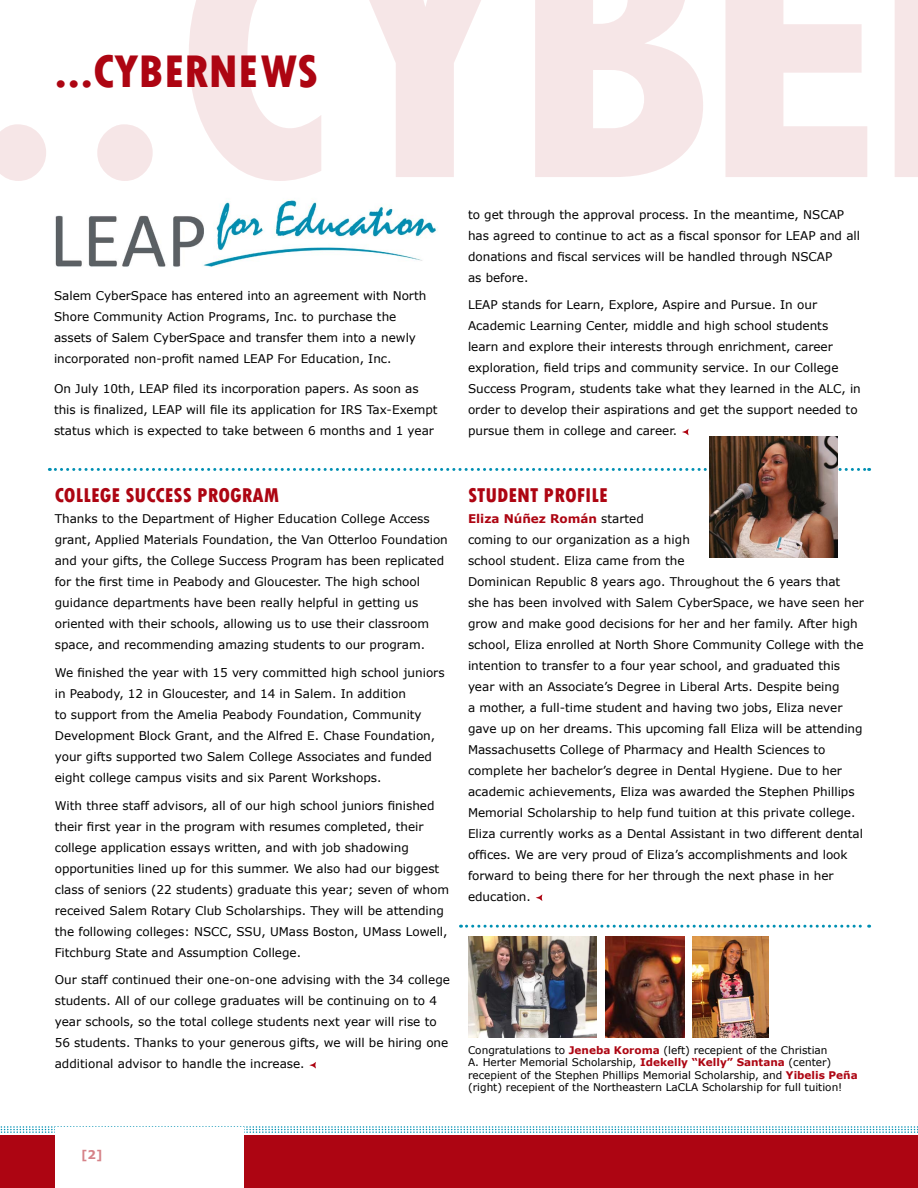
<style>
.page{position:relative;width:918px;height:1188px;background:#fff}
.page>*{position:absolute;margin:0;border:0;box-sizing:border-box;transform-origin:0 0}
.t1{font:800 condensed 48px "Tw Cen";color:#ad0512}
.t2{font:800 condensed 21px "Tw Cen";color:#ad0512}
.t3{font:12px/21px "Verdana";color:#000}
.t4{font:700 12px "Verdana";color:#d68288}
.t5{font:10.5px/12.6px "Verdana";color:#000}
.s1{font-weight:700;color:#ad0512}
</style>
<div class="page">
<svg style="left:0;top:1126px;width:918px;height:7px"></svg>
<div style="left:0;top:1135px;width:918px;height:53px;background:#ad0512"></div>
<div style="left:55px;top:1128px;width:189px;height:60px;background:#fff"></div>
<svg style="left:0;top:0;width:918px;height:181px"></svg>
<svg style="left:49px;top:468px;width:821px;height:3px"></svg>
<img style="left:55px;top:199px;width:383px;height:68px">
<svg style="left:309px;top:1062px;width:7px;height:7px"></svg>
<img style="left:710px;top:436px;width:128px;height:121px">
<img style="left:468px;top:937px;width:128px;height:101px">
<img style="left:606px;top:937px;width:78px;height:101px">
<img style="left:692px;top:936px;width:77px;height:101px">
<svg style="left:536px;top:894px;width:6px;height:7px"></svg>
<svg style="left:467px;top:925px;width:403px;height:3px"></svg>
<svg style="left:682px;top:429px;width:7px;height:6px"></svg>
<h1 class="t1" style="left:54px;top:43px;width:266px">...CYBERNEWS</h1>
<p class="t3" style="left:54px;top:285px;width:374px">Salem CyberSpace has entered into an agreement with North Shore Community Action Programs, Inc. to purchase the assets of Salem CyberSpace and transfer them into a newly incorporated non-profit named LEAP For Education, Inc.</p>
<p class="t3" style="left:54px;top:378px;width:385px">On July 10th, LEAP filed its incorporation papers. As soon as this is finalized, LEAP will file its application for IRS Tax-Exempt status which is expected to take between 6 months and 1 year</p>
<p class="t3" style="left:468px;top:204px;width:394px">to get through the approval process. In the meantime, NSCAP has agreed to continue to act as a fiscal sponsor for LEAP and all donations and fiscal services will be handled through NSCAP<br>as before.</p>
<p class="t3" style="left:468px;top:294px;width:394px">LEAP stands for Learn, Explore, Aspire and Pursue. In our Academic Learning Center, middle and high school students learn and explore their interests through enrichment, career exploration, field trips and community service. In our College Success Program, students take what they learned in the ALC, in order to develop their aspirations and get the support needed to pursue them in college and career.</p>
<h2 class="t2" style="left:55px;top:483px;width:224px">COLLEGE SUCCESS PROGRAM</h2>
<p class="t3" style="left:55px;top:508px;width:395px">Thanks to the Department of Higher Education College Access grant, Applied Materials Foundation, the Van Otterloo Foundation and your gifts, the College Success Program has been replicated for the first time in Peabody and Gloucester. The high school guidance departments have been really helpful in getting us oriented with their schools, allowing us to use their classroom space, and recommending amazing students to our program.</p>
<p class="t3" style="left:55px;top:662px;width:391px">We finished the year with 15 very committed high school juniors in Peabody, 12 in Gloucester, and 14 in Salem. In addition<br>to support from the Amelia Peabody Foundation, Community Development Block Grant, and the Alfred E. Chase Foundation, your gifts supported two Salem College Associates and funded eight college campus visits and six Parent Workshops.</p>
<p class="t3" style="left:55px;top:795px;width:396px">With three staff advisors, all of our high school juniors finished their first year in the program with resumes completed, their college application essays written, and with job shadowing opportunities lined up for this summer. We also had our biggest class of seniors (22 students) graduate this year; seven of whom received Salem Rotary Club Scholarships. They will be attending the following colleges: NSCC, SSU, UMass Boston, UMass Lowell, Fitchburg State and Assumption College.</p>
<p class="t3" style="left:55px;top:969px;width:397px">Our staff continued their one-on-one advising with the 34 college students. All of our college graduates will be continuing on to 4 year schools, so the total college students next year will rise to 56 students. Thanks to your generous gifts, we will be hiring one additional advisor to handle the increase.</p>
<h2 class="t2" style="left:468px;top:483px;width:141px">STUDENT PROFILE</h2>
<p class="t3" style="left:468px;top:508px;width:397px"><span class="s1">Eliza N úñez Román</span> started<br>coming to our organization as a high<br>school student. Eliza came from the<br>Dominican Republic 8 years ago. Throughout the 6 years that she has been involved with Salem CyberSpace, we have seen her grow and make good decisions for her and her family. After high school, Eliza enrolled at North Shore Community College with the intention to transfer to a four year school, and graduated this year with an Associate’s Degree in Liberal Arts. Despite being<br>a mother, a full-time student and having two jobs, Eliza never gave up on her dreams. This upcoming fall Eliza will be attending Massachusetts College of Pharmacy and Health Sciences to complete her bachelor’s degree in Dental Hygiene. Due to her academic achievements, Eliza was awarded the Stephen Phillips Memorial Scholarship to help fund tuition at this private college.<br>Eliza currently works as a Dental Assistant in two different dental offices. We are very proud of Eliza’s accomplishments and look forward to being there for her through the next phase in her education.</p>
<p class="t5" style="left:468px;top:1043px;width:391px">Congratulations to <span class="s1">Jeneba Koroma</span> (left) recepient of the Christian<br>A. Herter Memorial Scholarship, <span class="s1">Idekelly “Kelly” Santana</span> (center) recepient of the Stephen Phillips Memorial Scholarship, and <span class="s1">Yibelis Peña </span>(right) recepient of the Northeastern LaCLA Scholarship for full tuition!</p>
<p class="t4" style="left:81px;top:1146px;width:23px">[2]</p>
</div>
